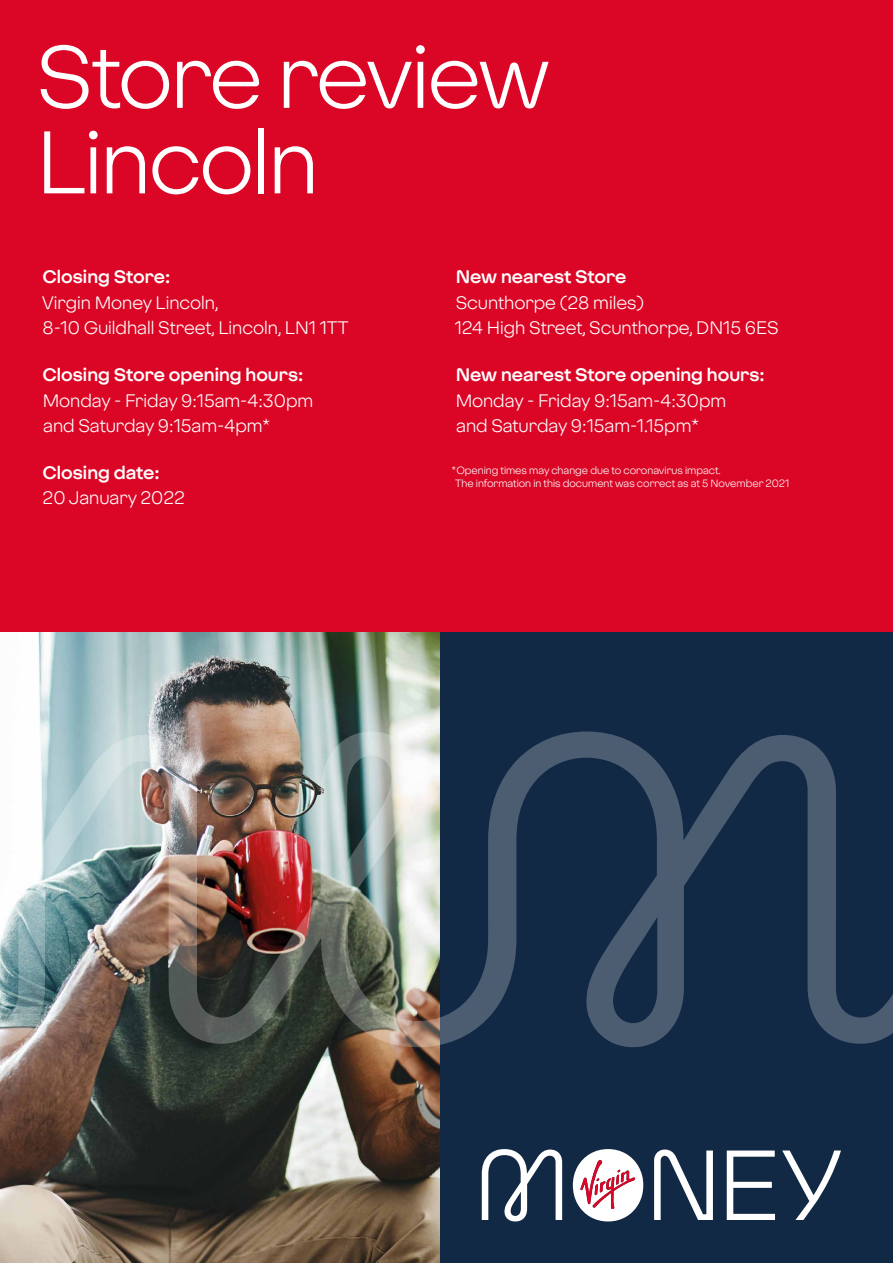
<style>
.page{position:relative;width:893px;height:1263px;background:#fff}
.page>*{position:absolute;margin:0;border:0;box-sizing:border-box;transform-origin:0 0}
.t1{font:88.5px "Virgin Money Sans";letter-spacing:-.02em;color:#fff}
.t2{font:18px/25.5px "Virgin Money Sans";color:#fff}
.t3{font:10.5px/12.6px "Virgin Money Sans";color:#fff}
.s1{font-weight:700}
</style>
<div class="page">
<img style="left:0;top:631px;width:441px;height:632px">
<div style="left:441px;top:631px;width:452px;height:632px;background:#122945"></div>
<div style="left:0;top:0;width:893px;height:631px;background:#db0626"></div>
<svg style="left:782px;top:1150px;width:59px;height:70px"></svg>
<svg style="left:482px;top:1149px;width:80px;height:72px"></svg>
<svg style="left:654px;top:1149px;width:59px;height:71px"></svg>
<svg style="left:727px;top:1150px;width:48px;height:70px"></svg>
<svg style="left:573px;top:1149px;width:70px;height:72px"></svg>
<img style="left:0;top:731px;width:893px;height:316px">
<p class="t1" style="left:36px;top:22px;width:515px">Store review</p>
<p class="t1" style="left:36px;top:108px;width:284px">Lincoln</p>
<p class="t2" style="left:42px;top:264px;width:308px"><span class="s1">Closing Store:<br></span>Virgin Money Lincoln,<br>8-10 Guildhall Street, Lincoln, LN1 1TT</p>
<p class="t2" style="left:42px;top:362px;width:272px"><span class="s1">Closing Store opening hours:<br></span>Monday - Friday 9:15am-4:30pm and Saturday 9:15am-4pm*</p>
<p class="t2" style="left:42px;top:459px;width:144px"><span class="s1">Closing date:<br></span>20 January 2022</p>
<p class="t2" style="left:455px;top:264px;width:326px"><span class="s1">New nearest Store<br></span>Scunthorpe (28 miles)<br>124 High Street, Scunthorpe, DN15 6ES</p>
<p class="t2" style="left:456px;top:362px;width:311px"><span class="s1">New nearest Store opening hours:<br></span>Monday - Friday 9:15am-4:30pm<br>and Saturday 9:15am-1.15pm*</p>
<p class="t3" style="left:455px;top:464px;width:336px;text-indent:-4px">*Opening times may change due to coronavirus impact.<br>The information in this document was correct as at 5 November 2021</p>
</div>
